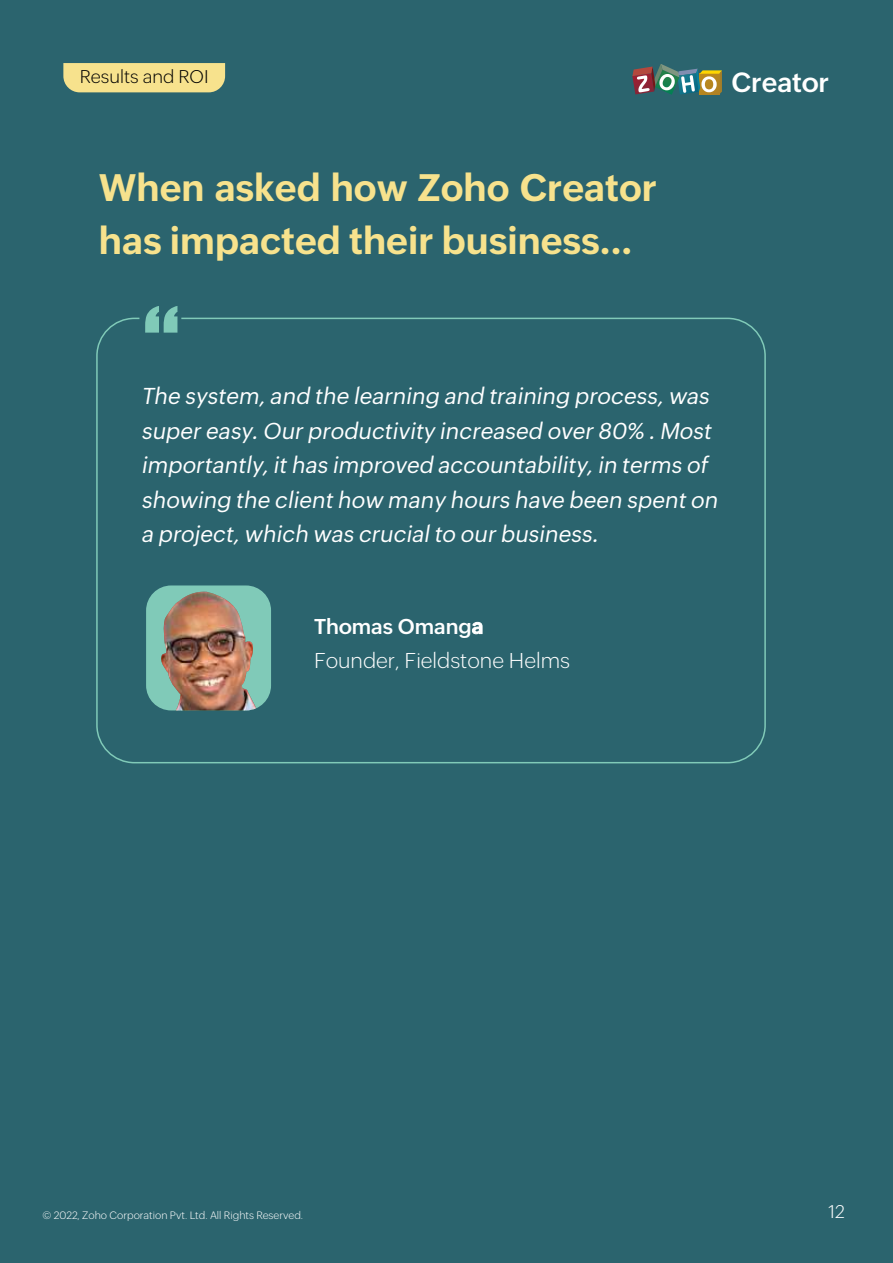
<style>
.page{position:relative;width:893px;height:1263px;background:#2b646e}
.page>*{position:absolute;margin:0;border:0;box-sizing:border-box;transform-origin:0 0}
.t1{font:700 37.5px/52.5px "Zoho Puvi";color:#f7e28d}
.t2{font:600 27.15px "Zoho Puvi";color:#fff}
.t3{font:italic 22.5px/34.5px "Zoho Puvi";color:#fff}
.t4{font:300 21px "Zoho Puvi";color:#fff}
.t5{font:600 21px "Zoho Puvi";color:#fff}
.t6{font:300 18px "Zoho Puvi";color:#000}
.t7{font:300 18px "Zoho Puvi";color:#fff}
.t8{font:300 10.5px "Zoho Puvi";color:#fff}
</style>
<div class="page">
<div style="left:63px;top:63px;width:162px;height:29px;background:#f7e28d"></div>
<svg style="left:632px;top:64px;width:90px;height:31px"></svg>
<div style="left:146px;top:585px;width:125px;height:125px;background:#80cab8;border-radius:25px"></div>
<svg style="left:146px;top:592px;width:125px;height:117px"></svg>
<img style="left:157px;top:592px;width:99px;height:118px">
<svg style="left:145px;top:306px;width:32px;height:27px"></svg>
<div style="left:96px;top:318px;width:670px;height:445px;border:2px solid #80cab8;border-radius:38px"></div>
<p class="t6" style="left:80px;top:63px;width:130px">Results and ROI</p>
<h1 class="t1" style="left:99px;top:158px;width:560px">When asked how Zoho Creator has impacted their business...</h1>
<p class="t2" style="left:731px;top:62px;width:99px">Creator</p>
<p class="t3" style="left:141px;top:377px;width:578px">The system, and the learning and training process, was super easy. Our productivity increased over 80% . Most importantly, it has improved accountability, in terms of showing the client how many hours have been spent on a project, which was crucial to our business.</p>
<p class="t5" style="left:314px;top:610px;width:171px">Thomas Omanga</p>
<p class="t4" style="left:314px;top:645px;width:257px">Founder, Fieldstone Helms</p>
<p class="t8" style="left:43px;top:1208px;width:262px">© 2022, Zoho Corporation Pvt. Ltd. All Rights Reserved.</p>
<p class="t7" style="left:828px;top:1198px;width:18px">12</p>
</div>
